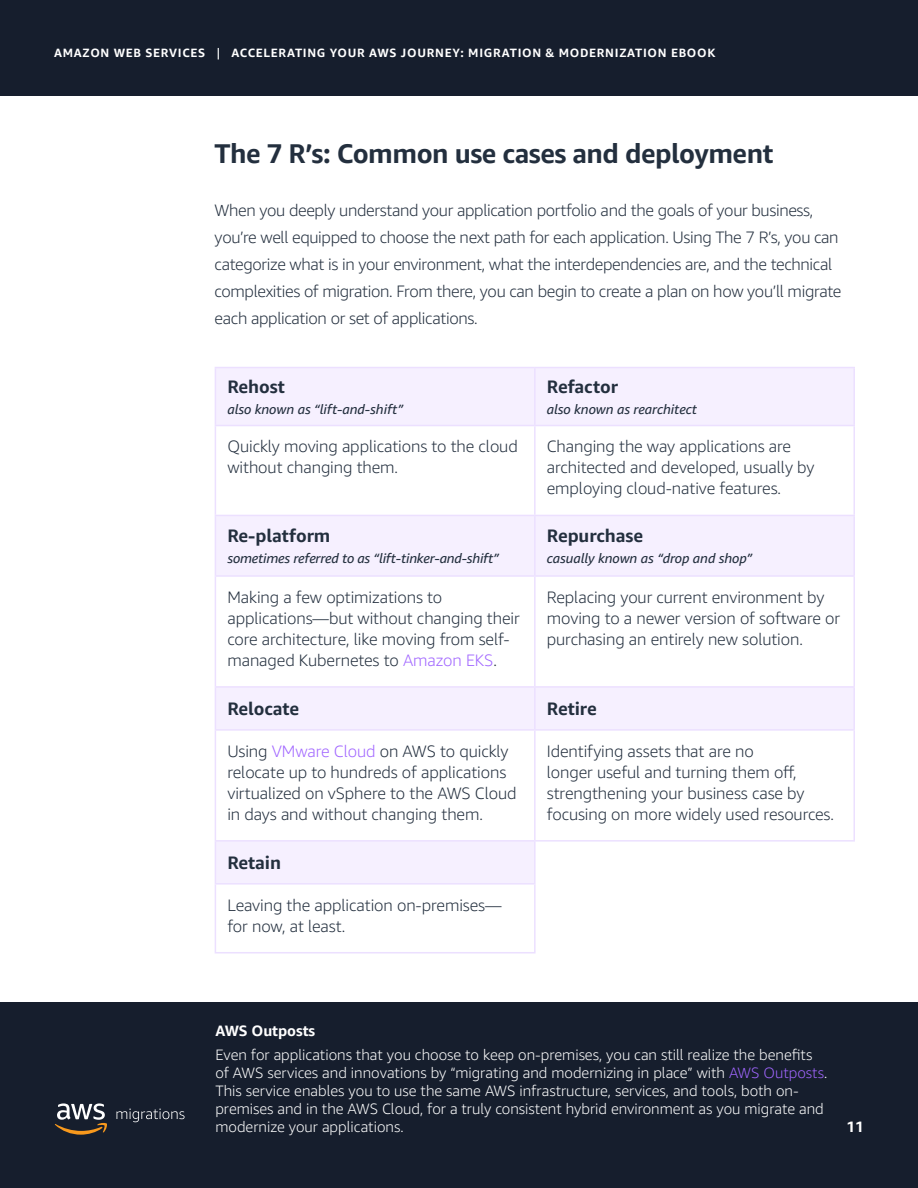
<style>
.page{position:relative;width:918px;height:1188px;background:#fff}
.page>*{position:absolute;margin:0;border:0;box-sizing:border-box;transform-origin:0 0}
.t1{font:700 27px "Amazon Ember";letter-spacing:-.02em;color:#232f3e}
.t2{font:700 18px "Amazon Ember";letter-spacing:-.005em;color:#232f3e}
.t3{font:300 16.5px/21px "Amazon Ember";letter-spacing:-.005em;color:#232f3e}
.t4{font:300 15px/18px "Amazon Ember";color:#fff}
.t5{font:700 15px "Amazon Ember";letter-spacing:-.005em;color:#fff}
.t6{font:italic 13.5px "Amazon Ember";letter-spacing:-.005em;color:#232f3e}
.t7{font:700 12px "Amazon Ember";letter-spacing:.06em;color:#fff}
.s1{font-weight:400}
.s2{color:#a166ff}
</style>
<div class="page">
<div style="left:0;top:0;width:918px;height:96px;background:#161e2d"></div>
<div style="left:0;top:1002px;width:918px;height:186px;background:#161e2d"></div>
<svg style="left:216px;top:368px;width:638px;height:515px"></svg>
<hr style="left:215px;top:368px;width:1px;height:57px;background:#ece0ff">
<hr style="left:215px;top:367px;width:320px;height:1px;background:#ece0ff">
<hr style="left:535px;top:367px;width:320px;height:1px;background:#ece0ff">
<hr style="left:534px;top:368px;width:2px;height:57px;background:#ece0ff">
<hr style="left:854px;top:368px;width:1px;height:57px;background:#ece0ff">
<hr style="left:215px;top:426px;width:1px;height:89px;background:#ece0ff">
<hr style="left:215px;top:425px;width:320px;height:1px;background:#ece0ff">
<hr style="left:535px;top:425px;width:320px;height:1px;background:#ece0ff">
<hr style="left:534px;top:426px;width:2px;height:89px;background:#ece0ff">
<hr style="left:854px;top:426px;width:1px;height:89px;background:#ece0ff">
<hr style="left:215px;top:516px;width:1px;height:59px;background:#ece0ff">
<hr style="left:215px;top:515px;width:320px;height:1px;background:#ece0ff">
<hr style="left:535px;top:515px;width:320px;height:1px;background:#ece0ff">
<hr style="left:534px;top:516px;width:2px;height:59px;background:#ece0ff">
<hr style="left:854px;top:516px;width:1px;height:59px;background:#ece0ff">
<hr style="left:215px;top:577px;width:1px;height:109px;background:#ece0ff">
<hr style="left:215px;top:575px;width:320px;height:2px;background:#ece0ff">
<hr style="left:535px;top:575px;width:320px;height:2px;background:#ece0ff">
<hr style="left:534px;top:577px;width:2px;height:109px;background:#ece0ff">
<hr style="left:854px;top:577px;width:1px;height:109px;background:#ece0ff">
<hr style="left:215px;top:688px;width:1px;height:41px;background:#ece0ff">
<hr style="left:215px;top:686px;width:320px;height:2px;background:#ece0ff">
<hr style="left:535px;top:686px;width:320px;height:2px;background:#ece0ff">
<hr style="left:534px;top:688px;width:2px;height:41px;background:#ece0ff">
<hr style="left:854px;top:688px;width:1px;height:41px;background:#ece0ff">
<hr style="left:215px;top:731px;width:1px;height:109px;background:#ece0ff">
<hr style="left:215px;top:729px;width:320px;height:2px;background:#ece0ff">
<hr style="left:534px;top:731px;width:2px;height:109px;background:#ece0ff">
<hr style="left:535px;top:729px;width:320px;height:2px;background:#ece0ff">
<hr style="left:854px;top:731px;width:1px;height:109px;background:#ece0ff">
<hr style="left:215px;top:842px;width:1px;height:41px;background:#ece0ff">
<hr style="left:215px;top:840px;width:320px;height:2px;background:#ece0ff">
<hr style="left:534px;top:842px;width:2px;height:41px;background:#ece0ff">
<hr style="left:535px;top:840px;width:320px;height:2px;background:#ece0ff">
<hr style="left:215px;top:885px;width:1px;height:67px;background:#ece0ff">
<hr style="left:215px;top:883px;width:321px;height:2px;background:#ece0ff">
<hr style="left:215px;top:952px;width:321px;height:1px;background:#ece0ff">
<hr style="left:534px;top:885px;width:2px;height:67px;background:#ece0ff">
<svg style="left:55px;top:1104px;width:52px;height:31px"></svg>
<svg style="left:117px;top:1109px;width:68px;height:13px"></svg>
<p class="t7" style="left:54px;top:45px;width:663px">AMAZON WEB SERVICES <span class="s1">|</span> ACCELERATING YOUR AWS JOURNEY: MIGRATION &amp; MODERNIZATION EBOOK</p>
<h1 class="t1" style="left:215px;top:137px;width:560px">The 7 R’s: Common use cases and deployment</h1>
<p class="t3" style="left:215px;top:197px;width:628px;line-height:27px">When you deeply understand your application portfolio and the goals of your business, you’re well equipped to choose the next path for each application. Using The 7 R’s, you can categorize what is in your environment, what the interdependencies are, and the technical complexities of migration. From there, you can begin to create a plan on how you’ll migrate each application or set of applications.</p>
<p class="t2" style="left:227px;top:375px;width:59px">Rehost</p>
<p class="t6" style="left:227px;top:400px;width:177px">also known as “lift-and-shift”</p>
<p class="t2" style="left:547px;top:375px;width:73px">Refactor</p>
<p class="t6" style="left:547px;top:400px;width:152px">also known as rearchitect</p>
<p class="t3" style="left:227px;top:436px;width:292px">Quickly moving applications to the cloud without changing them.</p>
<p class="t3" style="left:547px;top:436px;width:269px">Changing the way applications are architected and developed, usually by employing cloud-native features.</p>
<p class="t2" style="left:227px;top:524px;width:105px">Re-platform</p>
<p class="t6" style="left:227px;top:550px;width:273px">sometimes referred to as “lift-tinker-and-shift”</p>
<p class="t2" style="left:547px;top:524px;width:98px">Repurchase</p>
<p class="t6" style="left:547px;top:550px;width:207px">casually known as “drop and shop”</p>
<p class="t3" style="left:227px;top:587px;width:294px">Making a few optimizations to applications—but without changing their core architecture, like moving from self&shy;managed Kubernetes to <span class="s2">Amazon EKS</span>.</p>
<p class="t3" style="left:547px;top:587px;width:295px">Replacing your current environment by moving to a newer version of software or purchasing an entirely new solution.</p>
<p class="t2" style="left:227px;top:697px;width:73px">Relocate</p>
<p class="t2" style="left:547px;top:697px;width:51px">Retire</p>
<p class="t3" style="left:227px;top:741px;width:291px">Using <span class="s2">VMware Cloud</span> on AWS to quickly relocate up to hundreds of applications virtualized on vSphere to the AWS Cloud in days and without changing them.</p>
<p class="t3" style="left:547px;top:741px;width:289px">Identifying assets that are no<br>longer useful and turning them off, strengthening your business case by focusing on more widely used resources.</p>
<p class="t2" style="left:227px;top:851px;width:55px">Retain</p>
<p class="t3" style="left:227px;top:895px;width:276px">Leaving the application on-premises— for now, at least.</p>
<p class="t5" style="left:215px;top:1021px;width:101px">AWS Outposts</p>
<p class="t4" style="left:215px;top:1046px;width:613px">Even for applications that you choose to keep on-premises, you can still realize the benefits of AWS services and innovations by “migrating and modernizing in place” with <span class="s2">AWS Outposts</span>.<br>This service enables you to use the same AWS infrastructure, services, and tools, both on&shy;premises and in the AWS Cloud, for a truly consistent hybrid environment as you migrate and modernize your applications.</p>
<p class="t5" style="left:847px;top:1118px;width:19px">11</p>
</div>
